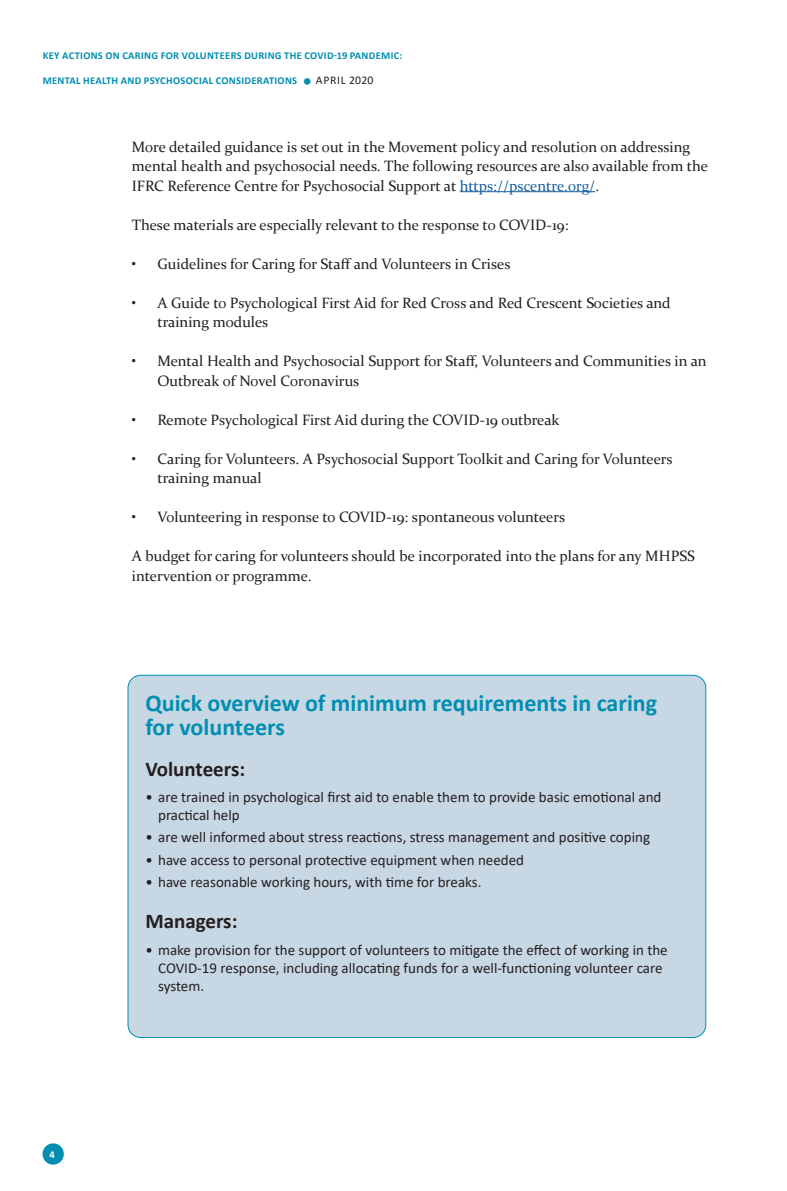
<style>
.page{position:relative;width:787px;height:1191px;background:#fff}
.page>*{position:absolute;margin:0;border:0;box-sizing:border-box;transform-origin:0 0}
.Boksoverskrift{font:700 24px/24px "Calibri";color:#008eb2}
.Boksoverskrift-2{font:700 21px "Calibri";color:#231f20}
.Brød{font:15px/19.5px "Constantia";color:#231f20}
.t1{font:15px/18px "Calibri";color:#231f20}
.t2{font:700 10.5px "Calibri";letter-spacing:.03em;color:#008eb2}
.t3{font:700 10.5px "Calibri";color:#fff}
.s1{font-weight:400;font-size:21px}
.s2{font-weight:400;font-size:11.7px;color:#231f20}
.s3{color:#175d9e}
</style>
<div class="page">
<div style="left:43px;top:1143px;width:21px;height:21px;background:#008eb2;border-radius:50%"></div>
<hr style="left:459px;top:191px;width:136px;height:1px;background:#175d9e">
<div style="left:128px;top:675px;width:577px;height:362px;background:#c8d7e4;border-radius:13px"></div>
<p class="t2" style="left:43px;top:48px;width:361px">KEY ACTIONS ON CARING FOR VOLUNTEERS DURING THE COVID-19 PANDEMIC:</p>
<p class="t2" style="left:43px;top:73px;width:332px">MENTAL HEALTH AND PSYCHOSOCIAL CONSIDERATIONS <span class="s1">•</span> <span class="s2">APRIL 2020</span></p>
<p class="Brød" style="left:132px;top:136px;width:577px">More detailed guidance is set out in the Movement policy and resolution on addressing mental health and psychosocial needs. The following resources are also available from the<br>IFRC Reference Centre for Psychosocial Support at <span class="s3">https://pscentre.org/</span>.</p>
<p class="Brød" style="left:132px;top:214px;width:438px">These materials are especially relevant to the response to COVID-19:</p>
<p class="Brød" style="left:132px;top:253px;width:380px">• Guidelines for Caring for Staff and Volunteers in Crises</p>
<p class="Brød" style="left:157px;top:292px;width:515px;text-indent:-26px">• A Guide to Psychological First Aid for Red Cross and Red Crescent Societies and training modules</p>
<p class="Brød" style="left:157px;top:350px;width:551px;text-indent:-26px">• Mental Health and Psychosocial Support for Staff, Volunteers and Communities in an<br>Outbreak of Novel Coronavirus</p>
<p class="Brød" style="left:132px;top:409px;width:429px">• Remote Psychological First Aid during the COVID-19 outbreak</p>
<p class="Brød" style="left:157px;top:448px;width:517px;text-indent:-26px">• Caring for Volunteers. A Psychosocial Support Toolkit and Caring for Volunteers training manual</p>
<p class="Brød" style="left:132px;top:506px;width:435px">• Volunteering in response to COVID-19: spontaneous volunteers</p>
<p class="Brød" style="left:132px;top:545px;width:564px">A budget for caring for volunteers should be incorporated into the plans for any MHPSS intervention or programme.</p>
<p class="t3" style="left:50px;top:1147px;width:7px">4</p>
<p class="Boksoverskrift" style="left:145px;top:690px;width:513px">Quick overview of minimum requirements in caring for volunteers</p>
<p class="Boksoverskrift-2" style="left:145px;top:754px;width:101px">Volunteers:</p>
<p class="t1" style="left:158px;top:788px;width:505px;text-indent:-13px">• are trained in psychological first aid to enable them to provide basic emotional and practical help</p>
<p class="t1" style="left:145px;top:828px;width:506px">• are well informed about stress reactions, stress management and positive coping</p>
<p class="t1" style="left:145px;top:850px;width:380px">• have access to personal protective equipment when needed</p>
<p class="t1" style="left:145px;top:872px;width:338px">• have reasonable working hours, with time for breaks.</p>
<p class="Boksoverskrift-2" style="left:145px;top:906px;width:94px">Managers:</p>
<p class="t1" style="left:158px;top:940px;width:511px;text-indent:-13px">• make provision for the support of volunteers to mitigate the effect of working in the<br>COVID-19 response, including allocating funds for a well-functioning volunteer care system.</p>
</div>
